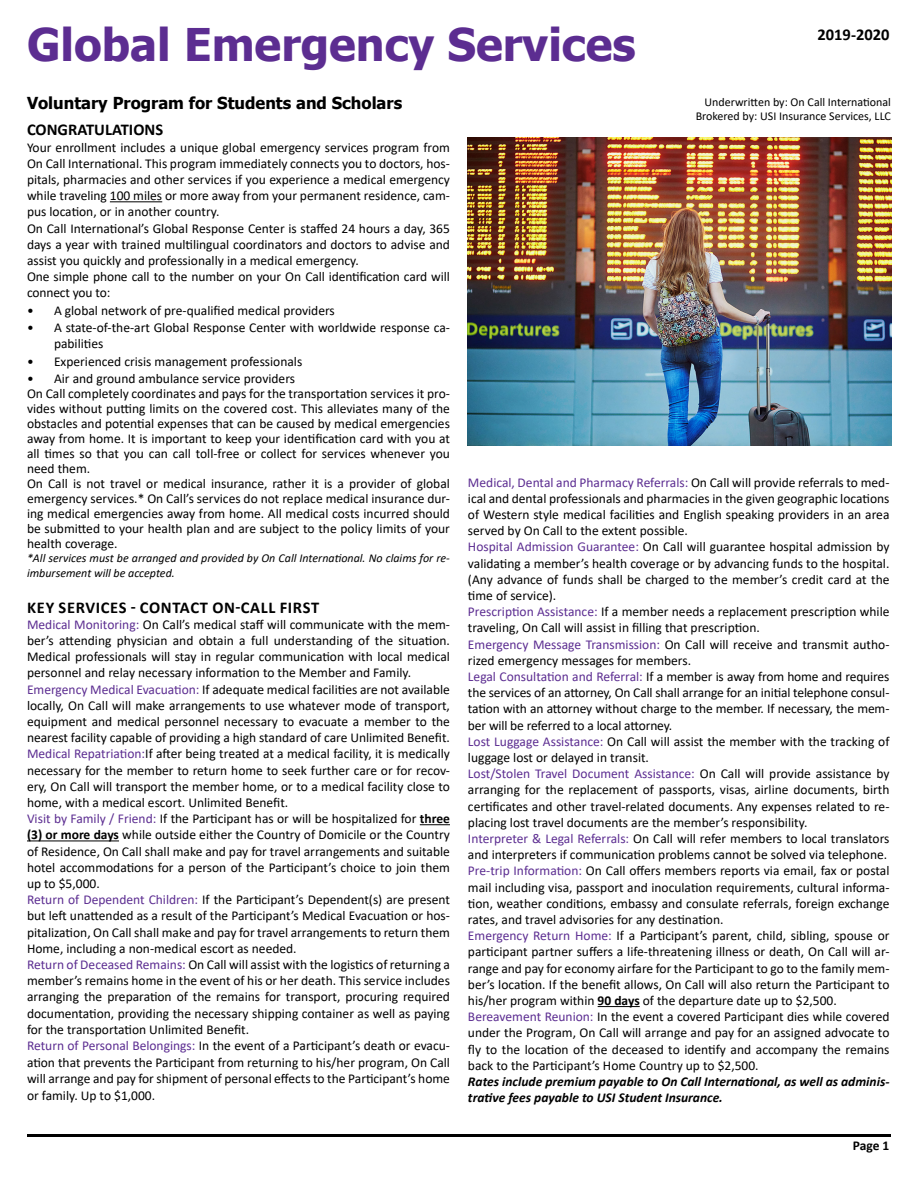
<style>
.page{position:relative;width:918px;height:1188px;background:#fff}
.page>*{position:absolute;margin:0;border:0;box-sizing:border-box;transform-origin:0 0}
.LargeHeader{font:700 45px "Tahoma";color:#5c2d91}
.TinyHeader{font:700 16.5px "Tahoma";color:#000}
.Paragraph_Header{font:700 16.5px "Calibri";letter-spacing:.025em;color:#000}
.Paragraph_Header-2{font:700 16.5px "Calibri";color:#000}
.Body1{font:13.5px/16.2px "Calibri";color:#000;text-align:justify}
.Body1-2{font:italic 700 13.5px/16.2px "Calibri";color:#000}
.t1{font:700 13.5px "Calibri";color:#000}
.Footnote1{font:italic 12px/14.4px "Calibri";color:#000}
.Footnote1-2{font:12px "Calibri";color:#000}
.s1{color:#5c2d91}
.s2{font-weight:700}
</style>
<div class="page">
<hr style="left:27px;top:1134px;width:864px;height:3px;background:#000">
<hr style="left:110px;top:201px;width:52px;height:1px;background:#000">
<hr style="left:420px;top:824px;width:30px;height:1px;background:#000">
<hr style="left:27px;top:841px;width:92px;height:1px;background:#000">
<hr style="left:598px;top:1006px;width:42px;height:1px;background:#000">
<img style="left:468px;top:137px;width:423px;height:309px">
<h1 class="LargeHeader" style="left:27px;top:13px;width:610px">Global Emergency Services</h1>
<h1 class="TinyHeader" style="left:27px;top:92px;width:377px">Voluntary Program for Students and Scholars</h1>
<p class="Paragraph_Header-2" style="left:27px;top:118px;width:138px">CONGRATULATIONS</p>
<p class="Body1" style="left:27px;top:139px;width:425px">Your enrollment includes a unique global emergency services program from On Call International. This program immediately connects you to doctors, hos&shy;pitals, pharmacies and other services if you experience a medical emergency while traveling 100 miles or more away from your permanent residence, cam&shy;pus location, or in another country.</p>
<p class="Body1" style="left:27px;top:220px;width:424px">On Call International’s Global Response Center is staffed 24 hours a day, 365 days a year with trained multilingual coordinators and doctors to advise and assist you quickly and professionally in a medical emergency.</p>
<p class="Body1" style="left:27px;top:268px;width:424px">One simple phone call to the number on your On Call identification card will connect you to:</p>
<p class="Body1" style="left:27px;top:302px;width:309px">• A global network of pre-qualified medical providers</p>
<p class="Body1" style="left:54px;top:319px;width:398px;text-indent:-27px">• A state-of-the-art Global Response Center with worldwide response ca&shy;pabilities</p>
<p class="Body1" style="left:27px;top:353px;width:277px">• Experienced crisis management professionals</p>
<p class="Body1" style="left:27px;top:370px;width:270px">• Air and ground ambulance service providers</p>
<p class="Body1" style="left:27px;top:385px;width:425px;line-height:15px">On Call completely coordinates and pays for the transportation services it pro&shy;vides without putting limits on the covered cost. This alleviates many of the obstacles and potential expenses that can be caused by medical emergencies away from home. It is important to keep your identification card with you at all times so that you can call toll-free or collect for services whenever you need them.</p>
<p class="Body1" style="left:27px;top:475px;width:425px;line-height:15px">On Call is not travel or medical insurance, rather it is a provider of global emergency services.* On Call’s services do not replace medical insurance dur&shy;ing medical emergencies away from home. All medical costs incurred should be submitted to your health plan and are subject to the policy limits of your health coverage.</p>
<p class="Footnote1" style="left:27px;top:551px;width:425px">*All services must be arranged and provided by On Call International. No claims for re&shy;imbursement will be accepted.</p>
<p class="Paragraph_Header" style="left:27px;top:595px;width:293px">KEY SERVICES - CONTACT ON-CALL FIRST</p>
<p class="Body1" style="left:27px;top:616px;width:425px"><span class="s1">Medical Monitoring:</span> On Call’s medical staff will communicate with the mem&shy;ber’s attending physician and obtain a full understanding of the situation.<br>Medical professionals will stay in regular communication with local medical personnel and relay necessary information to the Member and Family.</p>
<p class="Body1" style="left:27px;top:681px;width:425px"><span class="s1">Emergency Medical Evacuation:</span> If adequate medical facilities are not available locally, On Call will make arrangements to use whatever mode of transport, equipment and medical personnel necessary to evacuate a member to the nearest facility capable of providing a high standard of care Unlimited Benefit.</p>
<p class="Body1" style="left:27px;top:745px;width:425px"><span class="s1">Medical Repatriation:</span>If after being treated at a medical facility, it is medically necessary for the member to return home to seek further care or for recov&shy;ery, On Call will transport the member home, or to a medical facility close to home, with a medical escort. Unlimited Benefit.</p>
<p class="Body1" style="left:27px;top:810px;width:425px"><span class="s1">Visit by Family / Friend:</span> If the Participant has or will be hospitalized for <span class="s2">three (3) or more days</span> while outside either the Country of Domicile or the Country of Residence, On Call shall make and pay for travel arrangements and suitable hotel accommodations for a person of the Participant’s choice to join them up to $5,000.</p>
<p class="Body1" style="left:27px;top:891px;width:425px"><span class="s1">Return of Dependent Children:</span> If the Participant’s Dependent(s) are present but left unattended as a result of the Participant’s Medical Evacuation or hos&shy;pitalization, On Call shall make and pay for travel arrangements to return them Home, including a non-medical escort as needed.</p>
<p class="Body1" style="left:27px;top:956px;width:425px"><span class="s1">Return of Deceased Remains:</span> On Call will assist with the logistics of returning a member’s remains home in the event of his or her death. This service includes arranging the preparation of the remains for transport, procuring required documentation, providing the necessary shipping container as well as paying for the transportation Unlimited Benefit.</p>
<p class="Body1" style="left:27px;top:1037px;width:425px"><span class="s1">Return of Personal Belongings:</span> In the event of a Participant’s death or evacu&shy;ation that prevents the Participant from returning to his/her program, On Call will arrange and pay for shipment of personal effects to the Participant’s home or family. Up to $1,000.</p>
<p class="Paragraph_Header-2" style="left:818px;top:23px;width:73px">2019-2020</p>
<p class="Footnote1-2" style="left:705px;top:93px;width:188px">Underwritten by: On Call International</p>
<p class="Footnote1-2" style="left:696px;top:108px;width:197px">Brokered by: USI Insurance Services, LLC</p>
<p class="Body1" style="left:468px;top:474px;width:423px"><span class="s1">Medical, Dental and Pharmacy Referrals:</span> On Call will provide referrals to med&shy;ical and dental professionals and pharmacies in the given geographic locations of Western style medical facilities and English speaking providers in an area served by On Call to the extent possible.</p>
<p class="Body1" style="left:468px;top:539px;width:423px"><span class="s1">Hospital Admission Guarantee:</span> On Call will guarantee hospital admission by validating a member’s health coverage or by advancing funds to the hospital. (Any advance of funds shall be charged to the member’s credit card at the time of service).</p>
<p class="Body1" style="left:468px;top:603px;width:423px"><span class="s1">Prescription Assistance:</span> If a member needs a replacement prescription while traveling, On Call will assist in filling that prescription.</p>
<p class="Body1" style="left:468px;top:636px;width:423px"><span class="s1">Emergency Message Transmission:</span> On Call will receive and transmit autho&shy;rized emergency messages for members.</p>
<p class="Body1" style="left:468px;top:668px;width:423px"><span class="s1">Legal Consultation and Referral:</span> If a member is away from home and requires the services of an attorney, On Call shall arrange for an initial telephone consul&shy;tation with an attorney without charge to the member. If necessary, the mem&shy;ber will be referred to a local attorney.</p>
<p class="Body1" style="left:468px;top:733px;width:423px"><span class="s1">Lost Luggage Assistance:</span> On Call will assist the member with the tracking of luggage lost or delayed in transit.</p>
<p class="Body1" style="left:468px;top:765px;width:423px"><span class="s1">Lost/Stolen Travel Document Assistance:</span> On Call will provide assistance by arranging for the replacement of passports, visas, airline documents, birth certificates and other travel-related documents. Any expenses related to re&shy;placing lost travel documents are the member’s responsibility.</p>
<p class="Body1" style="left:468px;top:830px;width:423px"><span class="s1">Interpreter &amp; Legal Referrals:</span> On Call will refer members to local translators and interpreters if communication problems cannot be solved via telephone.</p>
<p class="Body1" style="left:468px;top:863px;width:423px"><span class="s1">Pre-trip Information:</span> On Call offers members reports via email, fax or postal mail including visa, passport and inoculation requirements, cultural informa&shy;tion, weather conditions, embassy and consulate referrals, foreign exchange rates, and travel advisories for any destination.</p>
<p class="Body1" style="left:468px;top:927px;width:423px"><span class="s1">Emergency Return Home:</span> If a Participant’s parent, child, sibling, spouse or participant partner suffers a life-threatening illness or death, On Call will ar&shy;range and pay for economy airfare for the Participant to go to the family mem&shy;ber’s location. If the benefit allows, On Call will also return the Participant to his/her program within <span class="s2">90 days</span> of the departure date up to $2,500.</p>
<p class="Body1" style="left:468px;top:1008px;width:423px"><span class="s1">Bereavement Reunion:</span> In the event a covered Participant dies while covered under the Program, On Call will arrange and pay for an assigned advocate to fly to the location of the deceased to identify and accompany the remains back to the Participant’s Home Country up to $2,500.</p>
<p class="Body1-2" style="left:468px;top:1073px;width:423px">Rates include premium payable to On Call International, as well as adminis&shy;trative fees payable to USI Student Insurance.</p>
<p class="t1" style="left:853px;top:1136px;width:38px">Page 1</p>
</div>
